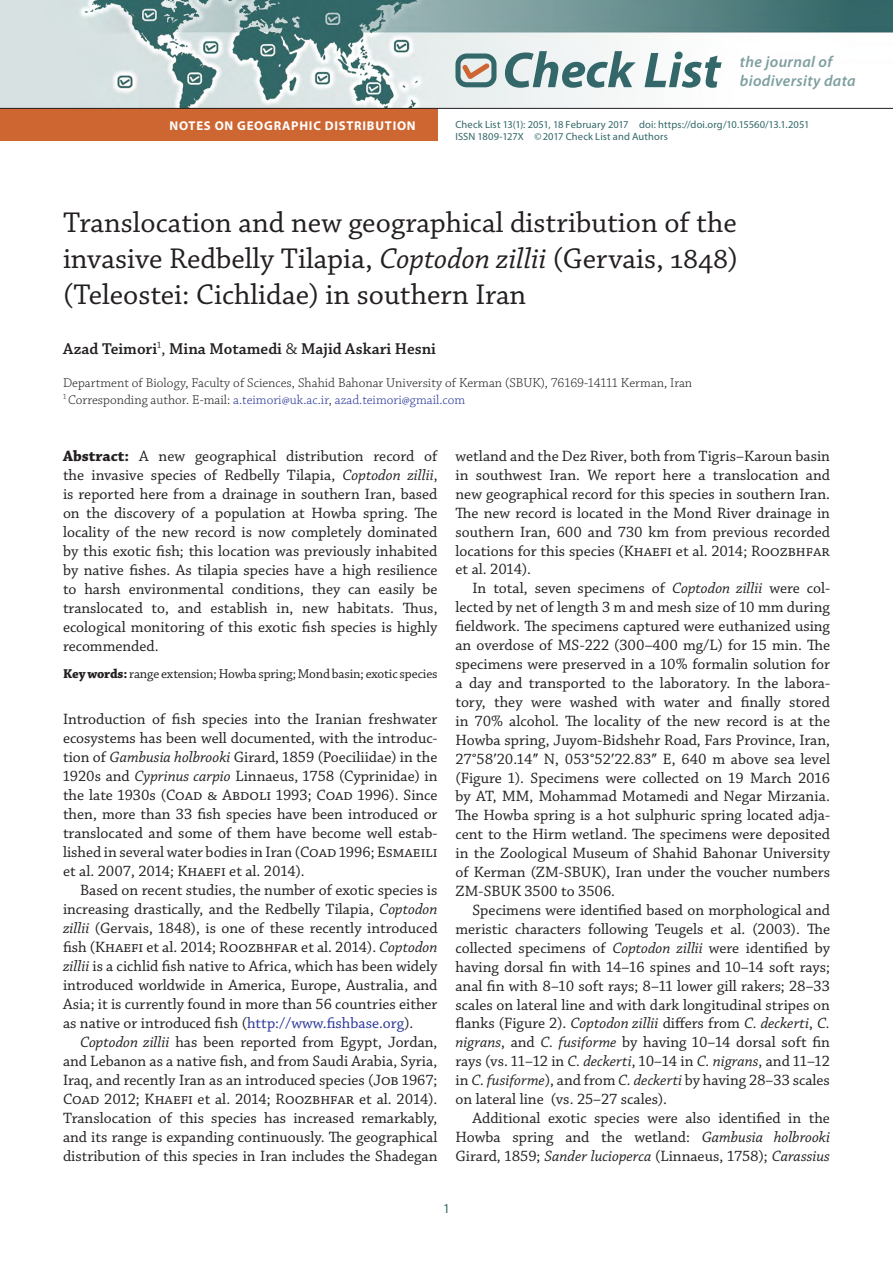
<style>
.page{position:relative;width:893px;height:1263px;background:#fff}
.page>*{position:absolute;margin:0;border:0;box-sizing:border-box;transform-origin:0 0}
.t1{font:italic 700 50.7px "Myriad Pro";color:#336769}
.t2{font:30px/36px "Chaparral Pro";color:#231f20;text-align:justify}
.t3{font:600 16.5px "Chaparral Pro";color:#231f20}
.t4{font:15.75px/18.9px "Chaparral Pro";color:#231f20;text-align:justify}
.t5{font:italic 600 15.75px/18.9px "Myriad Pro";letter-spacing:.02em;color:#7e9fa0}
.t6{font:300 13.5px/16.5px "Chaparral Pro";color:#231f20}
.t7{font:13.5px "Chaparral Pro";letter-spacing:-.01em;color:#231f20}
.t8{font:13.5px "Myriad Pro";color:#336769}
.t9{font:700 12.75px "Myriad Pro";letter-spacing:.06em;color:#fff}
.t10{font:10.5px/12.6px "Myriad Pro";letter-spacing:.01em;color:#336769}
.s1{font-style:italic}
.s2{font-weight:400}
.s3{color:#293699}
.s4{font-weight:700}
.s5{font-family:"Times New Roman"}
</style>
<div class="page">
<img style="left:0;top:0;width:893px;height:108px">
<svg style="left:455px;top:53px;width:41px;height:34px"></svg>
<div style="left:0;top:109px;width:437px;height:32px;background:#ce6631"></div>
<hr style="left:0;top:108px;width:893px;height:1px;background:#231f20">
<p class="t9" style="left:170px;top:117px;width:246px">NOTES ON GEOGRAPHIC DISTRIBUTION</p>
<h1 class="t1" style="left:502px;top:37px;width:220px">Check List</h1>
<p class="t5" style="left:740px;top:52px;width:117px">the journal of biodiversity data</p>
<p class="t10" style="left:455px;top:118px;width:355px">Check List 13(1): 2051, 18 February 2017 doi: https://doi.org/10.15560/13.1.2051<br>ISSN 1809-127X ©2017 Check List and Authors</p>
<h2 class="t2" style="left:63px;top:206px;width:676px">Translocation and new geographical distribution of the invasive Redbelly Tilapia, <span class="s1">Coptodon zillii</span> (Gervais, 1848) (Teleostei: Cichlidae) in southern Iran</h2>
<p class="t3" style="left:63px;top:339px;width:374px">Azad Teimori<sup>1</sup><span class="s2">,</span> Mina Motamedi <span class="s2">&amp;</span> Majid Askari Hesni</p>
<p class="t6" style="left:63px;top:375px;width:631px">Department of Biology, Faculty of Sciences, Shahid Bahonar University of Kerman (SBUK), 76169-14111 Kerman, Iran<br><sup>1</sup> Corresponding author. E-mail: <span class="s3">a.teimori@uk.ac.ir</span>, <span class="s3">azad.teimori@gmail.com</span></p>
<p class="t4" style="left:63px;top:447px;width:377px"><span class="s4">Abstract:</span> A new geographical distribution record of the invasive species of Redbelly Tilapia, <span class="s1">Coptodon zillii</span>, is reported here from a drainage in southern Iran, based on the discovery of a population at Howba spring. The locality of the new record is now completely dominated by this exotic fish; this location was previously inhabited by native fishes. As tilapia species have a high resilience to harsh environmental conditions, they can easily be translocated to, and establish in, new habitats. Thus, ecological monitoring of this exotic fish species is highly recommended.</p>
<p class="t7" style="left:63px;top:666px;width:376px"><span class="s4">Key words:</span> range extension; Howba spring; Mond basin; exotic species</p>
<p class="t4" style="left:63px;top:710px;width:376px">Introduction of fish species into the Iranian freshwater ecosystems has been well documented, with the introduc&shy;tion of <span class="s1">Gambusia holbrooki</span> Girard, 1859 (Poeciliidae) in the 1920s and <span class="s1">Cyprinus carpio</span> Linnaeus, 1758 (Cyprinidae) in the late 1930s (Coad &amp; Abdoli 1993; Coad 1996). Since then, more than 33 fish species have been introduced or translocated and some of them have become well estab&shy;lished in several water bodies in Iran (Coad 1996; Esmaeili et al. 2007, 2014; Khaefi et al. 2014).</p>
<p class="t4" style="left:63px;top:881px;width:376px;text-indent:17px">Based on recent studies, the number of exotic species is increasing drastically, and the Redbelly Tilapia, <span class="s1">Coptodon zillii</span> (Gervais, 1848), is one of these recently introduced fish (Khaefi et al. 2014; Roozbhfar et al. 2014). <span class="s1">Coptodon zillii</span> is a cichlid fish native to Africa, which has been widely introduced worldwide in America, Europe, Australia, and Asia; it is currently found in more than 56 countries either as native or introduced fish (<span class="s3">http://www.fishbase.org</span>).</p>
<p class="t4" style="left:63px;top:1033px;width:376px;text-indent:17px"><span class="s1">Coptodon zillii</span> has been reported from Egypt, Jordan, and Lebanon as a native fish, and from Saudi Arabia, Syria, Iraq, and recently Iran as an introduced species (Job 1967; Coad 2012; Khaefi et al. 2014; Roozbhfar et al. 2014).<br>Translocation of this species has increased remarkably, and its range is expanding continuously. The geographical distribution of this species in Iran includes the Shadegan</p>
<p class="t4" style="left:455px;top:447px;width:376px">wetland and the Dez River, both from Tigris–Karoun basin in southwest Iran. We report here a translocation and new geographical record for this species in southern Iran.<br>The new record is located in the Mond River drainage in southern Iran, 600 and 730 km from previous recorded locations for this species (Khaefi et al. 2014; Roozbhfar et al. 2014).</p>
<p class="t4" style="left:455px;top:579px;width:376px;text-indent:17px">In total, seven specimens of <span class="s1">Coptodon zillii</span> were col&shy;lected by net of length 3 m and mesh size of 10 mm during fieldwork. The specimens captured were euthanized using an overdose of MS-222 (300–400 mg/L) for 15 min. The specimens were preserved in a 10% formalin solution for a day and transported to the laboratory. In the labora&shy;tory, they were washed with water and finally stored in 70% alcohol. The locality of the new record is at the Howba spring, Juyom-Bidshehr Road, Fars Province, Iran, 27°58<span class="s5">ʹ</span>20.14<span class="s5">ʺ</span> N, 053°52<span class="s5">ʹ</span>22.83<span class="s5">ʺ</span> E, 640 m above sea level (Figure 1). Specimens were collected on 19 March 2016 by AT, MM, Mohammad Motamedi and Negar Mirzania.<br>The Howba spring is a hot sulphuric spring located adja&shy;cent to the Hirm wetland. The specimens were deposited in the Zoological Museum of Shahid Bahonar University of Kerman (ZM-SBUK), Iran under the voucher numbers ZM-SBUK 3500 to 3506.</p>
<p class="t4" style="left:455px;top:901px;width:376px;text-indent:17px">Specimens were identified based on morphological and meristic characters following Teugels et al. (2003). The collected specimens of <span class="s1">Coptodon zillii</span> were identified by having dorsal fin with 14–16 spines and 10–14 soft rays; anal fin with 8–10 soft rays; 8–11 lower gill rakers; 28–33 scales on lateral line and with dark longitudinal stripes on flanks (Figure 2). <span class="s1">Coptodon zillii</span> differs from <span class="s1">C. deckerti</span>, <span class="s1">C. nigrans</span>, and <span class="s1">C. fusiforme</span> by having 10–14 dorsal soft fin rays (vs. 11–12 in <span class="s1">C. deckerti</span>, 10–14 in <span class="s1">C. nigrans</span>, and 11–12 in <span class="s1">C. fusiforme</span>), and from <span class="s1">C. deckerti</span> by having 28–33 scales on lateral line (vs. 25–27 scales).</p>
<p class="t4" style="left:455px;top:1109px;width:376px;text-indent:17px">Additional exotic species were also identified in the Howba spring and the wetland: <span class="s1">Gambusia holbrooki </span>Girard, 1859; <span class="s1">Sander lucioperca</span> (Linnaeus, 1758); <span class="s1">Carassius</span></p>
<p class="t8" style="left:443px;top:1200px;width:8px">1</p>
</div>
